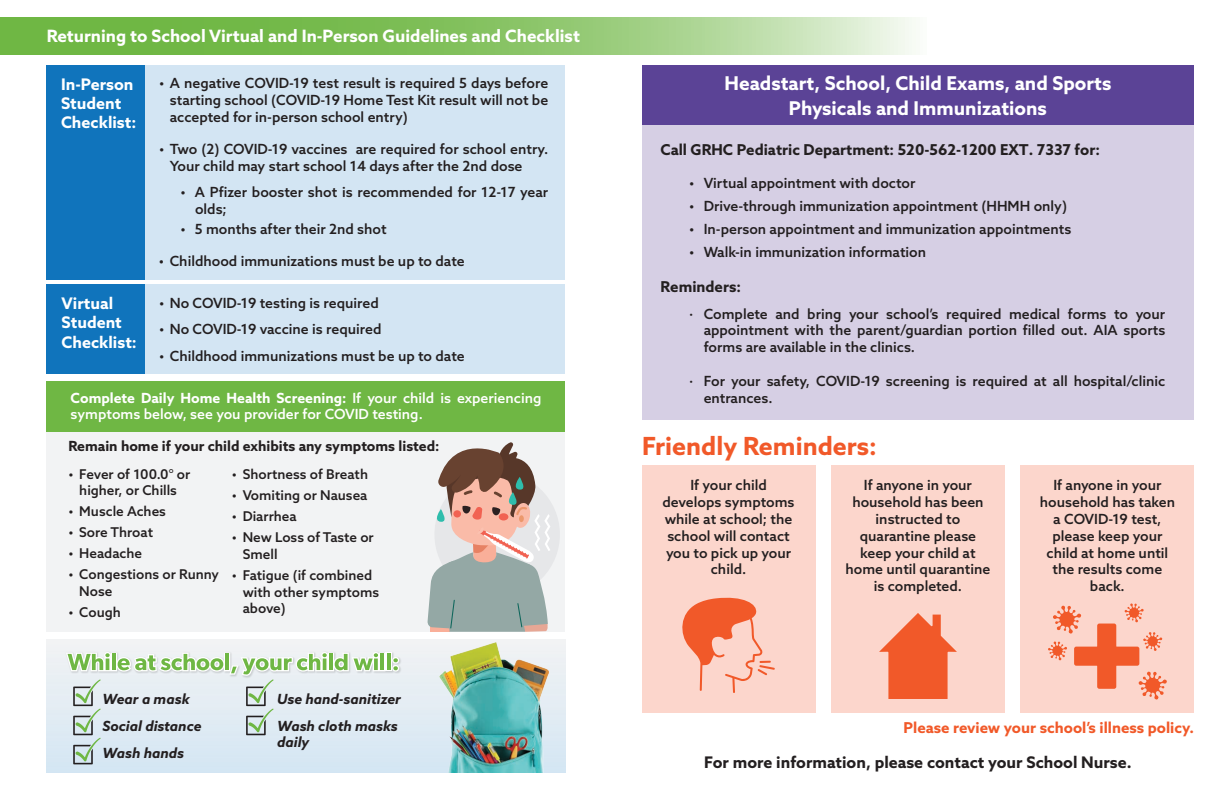
<style>
.page{position:relative;width:1224px;height:792px;background:#fff}
.page>*{position:absolute;margin:0;border:0;box-sizing:border-box;transform-origin:0 0}
.t1{font:700 25px "Azo Sans";color:#f15929}
.t2{font:700 19px/25px "Azo Sans";color:#fff;text-align:center}
.t3{font:700 17px "Azo Sans";color:#fff}
.t4{font:700 16px/19.2px "Azo Sans";color:#fff}
.t5{font:700 16px "Azo Sans";color:#231f20}
.t6{font:700 15px "Azo Sans";color:#231f20}
.t7{font:700 15px "Azo Sans";color:#f15929}
.t8{font:500 14px/16.8px "Azo Sans";color:#231f20}
.t9{font:500 14px/16.8px "Azo Sans";color:#fff}
.t10{font:italic 700 14px/27px "Azo Sans";color:#231f20}
.t11{font:700 14px "Azo Sans";color:#231f20}
.t12{font:500 13.5px/17px "Azo Sans";color:#231f20}
.s1{font-weight:700}
</style>
<div class="page">
<div style="left:47px;top:65px;width:99px;height:215px;background:#1074bc"></div>
<div style="left:145px;top:65px;width:420px;height:215px;background:#d3e5f3"></div>
<svg style="left:0;top:17px;width:916px;height:38px;background:#92c871"></svg>
<div style="left:47px;top:381px;width:518px;height:51px;background:#6fb744"></div>
<div style="left:47px;top:432px;width:518px;height:200px;background:#f2f3f4"></div>
<svg style="left:427px;top:442px;width:133px;height:190px"></svg>
<div style="left:47px;top:639px;width:518px;height:133px;background:linear-gradient(to bottom,#f2f3f4,#d4e6f3)"></div>
<img style="left:64px;top:651px;width:338px;height:28px">
<div style="left:386px;top:653px;width:6px;height:18px;background:#fff"></div>
<div style="left:392px;top:657px;width:7px;height:7px;background:#fff;border-radius:50%"></div>
<svg style="left:392px;top:665px;width:7px;height:7px"></svg>
<hr style="left:387px;top:654px;width:4px;height:16px;background:#6fb744">
<svg style="left:393px;top:658px;width:5px;height:12px"></svg>
<svg style="left:66px;top:652px;width:319px;height:112px;background:#d6e4e2"></svg>
<img style="left:439px;top:643px;width:110px;height:129px">
<div style="left:642px;top:124px;width:552px;height:296px;background:#d6cfe4"></div>
<div style="left:642px;top:65px;width:552px;height:60px;background:#5b4396"></div>
<div style="left:642px;top:465px;width:173px;height:248px;background:#fcd6cc"></div>
<svg style="left:682px;top:597px;width:93px;height:96px"></svg>
<div style="left:831px;top:465px;width:174px;height:248px;background:#fcd6cc"></div>
<svg style="left:879px;top:613px;width:78px;height:86px"></svg>
<div style="left:1021px;top:465px;width:173px;height:248px;background:#fcd6cc"></div>
<svg style="left:1048px;top:603px;width:119px;height:97px"></svg>
<div style="left:47px;top:285px;width:99px;height:89px;background:#1074bc"></div>
<div style="left:145px;top:285px;width:420px;height:89px;background:#d3e5f3"></div>
<p class="t3" style="left:47px;top:25px;width:535px">Returning to School Virtual and In-Person Guidelines and Checklist</p>
<p class="t4" style="left:61px;top:74px;width:77px">In-Person<br>Student<br>Checklist:</p>
<p class="t8" style="left:170px;top:75px;width:380px;text-align:justify;text-indent:-11px">• A negative COVID-19 test result is required 5 days before starting school (COVID-19 Home Test Kit result will not be accepted for in-person school entry)</p>
<p class="t8" style="left:170px;top:140px;width:380px;text-indent:-11px">• Two (2) COVID-19 vaccines are required for school entry.<br>Your child may start school 14 days after the 2nd dose</p>
<p class="t8" style="left:195px;top:184px;width:355px;text-indent:-14px">• A Pfizer booster shot is recommended for 12-17 year olds;</p>
<p class="t8" style="left:181px;top:221px;width:208px">• 5 months after their 2nd shot</p>
<p class="t8" style="left:159px;top:252px;width:307px">• Childhood immunizations must be up to date</p>
<p class="t4" style="left:62px;top:294px;width:77px">Virtual<br>Student<br>Checklist:</p>
<p class="t8" style="left:159px;top:294px;width:221px">• No COVID-19 testing is required</p>
<p class="t8" style="left:159px;top:321px;width:224px">• No COVID-19 vaccine is required</p>
<p class="t8" style="left:159px;top:348px;width:307px">• Childhood immunizations must be up to date</p>
<p class="t9" style="left:71px;top:389px;width:472px"><span class="s1">Complete Daily Home Health Screening:</span> If your child is experiencing symptoms below, see you provider for COVID testing.</p>
<p class="t11" style="left:69px;top:437px;width:373px">Remain home if your child exhibits any symptoms listed:</p>
<p class="t12" style="left:68px;top:466px;width:123px;line-height:16.2px;text-align:center">• Fever of 100.0° or higher, or Chills</p>
<p class="t12" style="left:68px;top:503px;width:99px">• Muscle Aches</p>
<p class="t12" style="left:68px;top:524px;width:86px">• Sore Throat</p>
<p class="t12" style="left:68px;top:545px;width:75px">• Headache</p>
<p class="t12" style="left:79px;top:566px;width:141px;text-indent:-11px">• Congestions or Runny<br>Nose</p>
<p class="t12" style="left:68px;top:604px;width:54px">• Cough</p>
<p class="t12" style="left:232px;top:466px;width:138px">• Shortness of Breath</p>
<p class="t12" style="left:232px;top:487px;width:137px">• Vomiting or Nausea</p>
<p class="t12" style="left:232px;top:508px;width:66px">• Diarrhea</p>
<p class="t12" style="left:243px;top:529px;width:133px;text-indent:-11px">• New Loss of Taste or<br>Smell</p>
<p class="t12" style="left:243px;top:567px;width:138px;line-height:16.6px;text-indent:-11px">• Fatigue (if combined with other symptoms above)</p>
<p class="t10" style="left:103px;top:685px;width:100px">Wear a mask<br>Social distance<br>Wash hands</p>
<p class="t10" style="left:277px;top:685px;width:126px">Use hand-sanitizer<br>Wash cloth masks</p>
<p class="t10" style="left:277px;top:729px;width:34px">daily</p>
<h2 class="t2" style="left:725px;top:70px;width:388px">Headstart, School, Child Exams, and Sports<br>Physicals and Immunizations</h2>
<p class="t6" style="left:660px;top:140px;width:441px">Call GRHC Pediatric Department: 520-562-1200 EXT. 7337 for:</p>
<p class="t8" style="left:689px;top:174px;width:228px">• Virtual appointment with doctor</p>
<p class="t8" style="left:689px;top:197px;width:379px">• Drive-through immunization appointment (HHMH only)</p>
<p class="t8" style="left:689px;top:220px;width:384px">• In-person appointment and immunization appointments</p>
<p class="t8" style="left:689px;top:243px;width:238px">• Walk-in immunization information</p>
<p class="t6" style="left:660px;top:276px;width:82px">Reminders:</p>
<p class="t8" style="left:704px;top:305px;width:463px;text-align:justify;text-indent:-14px">· Complete and bring your school’s required medical forms to your appointment with the parent/guardian portion filled out. AIA sports forms are available in the clinics.</p>
<p class="t8" style="left:704px;top:372px;width:463px;text-indent:-14px">· For your safety, COVID-19 screening is required at all hospital/clinic entrances.</p>
<h1 class="t1" style="left:642px;top:429px;width:236px">Friendly Reminders:</h1>
<p class="t8" style="left:663px;top:477px;width:134px;text-align:center">If your child develops symptoms while at school; the school will contact you to pick up your child.</p>
<p class="t8" style="left:846px;top:477px;width:146px;text-align:center">If anyone in your household has been instructed to quarantine please keep your child at home until quarantine is completed.</p>
<p class="t8" style="left:1040px;top:477px;width:137px;text-align:center">If anyone in your household has taken a COVID-19 test, please keep your child at home until the results come back.</p>
<p class="t7" style="left:904px;top:717px;width:292px">Please review your school’s illness policy.</p>
<p class="t5" style="left:704px;top:752px;width:429px">For more information, please contact your School Nurse.</p>
</div>
